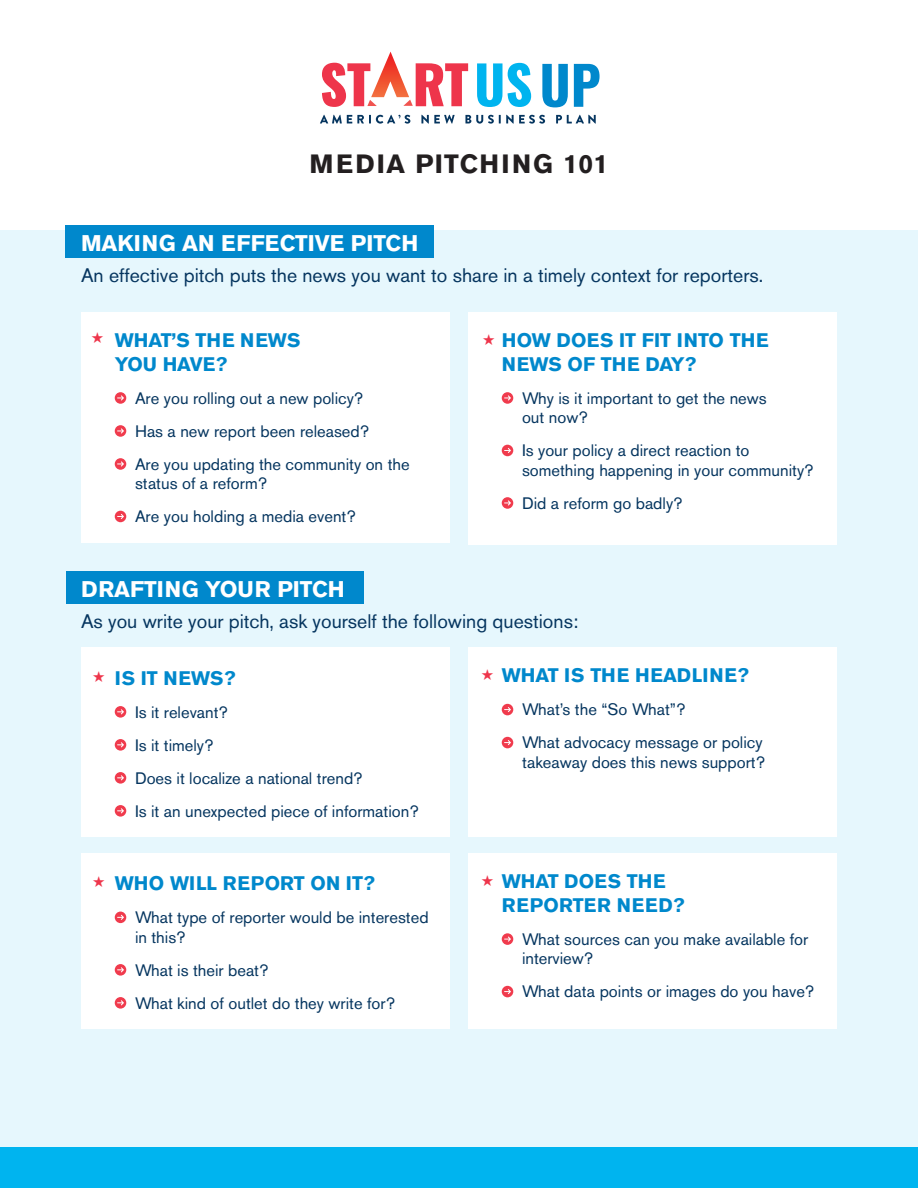
<style>
.page{position:relative;width:918px;height:1188px;background:#fff}
.page>*{position:absolute;margin:0;border:0;box-sizing:border-box;transform-origin:0 0}
.t1{font:26.25px "Akzidenz Grotesk Pro Bold UFC";letter-spacing:.05em;color:#231f20}
.t2{font:22.5px "Akzidenz Grotesk Pro Bold UFC";color:#fff}
.Subhead{font:19.5px "Akzidenz Grotesk Pro Regular UFC";color:#05355f}
.Subhead-2{font:19.5px/24px "Akzidenz Grotesk Pro Bold UFC";color:#08c}
.Subhead-3{font:19.5px/24px "Akzidenz Grotesk Pro Bold UFC";letter-spacing:.02em;color:#08c}
.Subhead-4{font:16.5px/19.5px "Akzidenz Grotesk Pro Regular UFC";color:#05355f}
</style>
<div class="page">
<div style="left:0;top:230px;width:918px;height:953px;background:#e6f7fd"></div>
<svg style="left:320px;top:115px;width:90px;height:9px"></svg>
<svg style="left:421px;top:115px;width:34px;height:9px"></svg>
<svg style="left:465px;top:115px;width:80px;height:9px"></svg>
<svg style="left:556px;top:115px;width:40px;height:9px"></svg>
<svg style="left:477px;top:63px;width:54px;height:44px"></svg>
<svg style="left:542px;top:64px;width:26px;height:43px"></svg>
<svg style="left:574px;top:64px;width:26px;height:43px"></svg>
<svg style="left:322px;top:52px;width:146px;height:55px"></svg>
<div style="left:0;top:1147px;width:918px;height:41px;background:#00b4ef"></div>
<div style="left:65px;top:225px;width:369px;height:32px;background:#08c"></div>
<div style="left:81px;top:312px;width:369px;height:230px;background:#fff"></div>
<svg style="left:115px;top:392px;width:11px;height:12px"></svg>
<svg style="left:115px;top:425px;width:11px;height:12px"></svg>
<svg style="left:115px;top:458px;width:11px;height:12px"></svg>
<svg style="left:115px;top:511px;width:11px;height:11px"></svg>
<div style="left:468px;top:312px;width:369px;height:233px;background:#fff"></div>
<svg style="left:502px;top:392px;width:11px;height:12px"></svg>
<svg style="left:502px;top:445px;width:11px;height:11px"></svg>
<svg style="left:502px;top:497px;width:11px;height:12px"></svg>
<div style="left:66px;top:571px;width:298px;height:33px;background:#08c"></div>
<div style="left:81px;top:647px;width:369px;height:190px;background:#fff"></div>
<svg style="left:115px;top:706px;width:11px;height:12px"></svg>
<svg style="left:115px;top:739px;width:11px;height:12px"></svg>
<svg style="left:115px;top:772px;width:11px;height:12px"></svg>
<svg style="left:115px;top:805px;width:11px;height:12px"></svg>
<div style="left:81px;top:853px;width:369px;height:176px;background:#fff"></div>
<svg style="left:115px;top:912px;width:11px;height:11px"></svg>
<svg style="left:115px;top:964px;width:11px;height:12px"></svg>
<svg style="left:115px;top:997px;width:11px;height:12px"></svg>
<div style="left:468px;top:647px;width:369px;height:190px;background:#fff"></div>
<svg style="left:502px;top:704px;width:11px;height:11px"></svg>
<svg style="left:502px;top:737px;width:11px;height:11px"></svg>
<div style="left:468px;top:853px;width:369px;height:176px;background:#fff"></div>
<svg style="left:502px;top:933px;width:11px;height:12px"></svg>
<svg style="left:502px;top:986px;width:11px;height:11px"></svg>
<p class="t1" style="left:310px;top:147px;width:300px">MEDIA PITCHING 101</p>
<p class="t2" style="left:81px;top:228px;width:339px">MAKING AN EFFECTIVE PITCH</p>
<p class="Subhead" style="left:81px;top:262px;width:684px">An effective pitch puts the news you want to share in a timely context for reporters.</p>
<p class="Subhead-2" style="left:115px;top:328px;width:187px">WHAT’S THE NEWS<br>YOU HAVE?</p>
<p class="Subhead-4" style="left:135px;top:388px;width:230px">Are you rolling out a new policy?</p>
<p class="Subhead-4" style="left:135px;top:421px;width:236px">Has a new report been released?</p>
<p class="Subhead-4" style="left:135px;top:454px;width:276px">Are you updating the community on the status of a reform?</p>
<p class="Subhead-4" style="left:135px;top:507px;width:222px">Are you holding a media event?</p>
<p class="Subhead-2" style="left:502px;top:328px;width:269px">HOW DOES IT FIT INTO THE<br>NEWS OF THE DAY?</p>
<p class="Subhead-4" style="left:522px;top:388px;width:246px">Why is it important to get the news out now?</p>
<p class="Subhead-4" style="left:522px;top:441px;width:293px">Is your policy a direct reaction to something happening in your community?</p>
<p class="Subhead-4" style="left:522px;top:493px;width:162px">Did a reform go badly?</p>
<p class="t2" style="left:81px;top:575px;width:265px">DRAFTING YOUR PITCH</p>
<p class="Subhead" style="left:81px;top:608px;width:499px">As you write your pitch, ask yourself the following questions:</p>
<p class="Subhead-2" style="left:115px;top:666px;width:122px">IS IT NEWS?</p>
<p class="Subhead-4" style="left:135px;top:702px;width:94px">Is it relevant?</p>
<p class="Subhead-4" style="left:135px;top:735px;width:80px">Is it timely?</p>
<p class="Subhead-4" style="left:135px;top:768px;width:229px">Does it localize a national trend?</p>
<p class="Subhead-4" style="left:135px;top:801px;width:285px">Is it an unexpected piece of information?</p>
<p class="Subhead-2" style="left:502px;top:663px;width:249px">WHAT IS THE HEADLINE?</p>
<p class="Subhead-4" style="left:522px;top:700px;width:165px">What’s the “So What”?</p>
<p class="Subhead-4" style="left:522px;top:733px;width:245px">What advocacy message or policy takeaway does this news support?</p>
<p class="Subhead-2" style="left:115px;top:871px;width:262px">WHO WILL REPORT ON IT?</p>
<p class="Subhead-4" style="left:135px;top:908px;width:295px">What type of reporter would be interested in this?</p>
<p class="Subhead-4" style="left:135px;top:960px;width:135px">What is their beat?</p>
<p class="Subhead-4" style="left:135px;top:993px;width:261px">What kind of outlet do they write for?</p>
<p class="Subhead-3" style="left:502px;top:869px;width:184px">WHAT DOES THE<br>REPORTER NEED?</p>
<p class="Subhead-4" style="left:522px;top:929px;width:288px">What sources can you make available for interview?</p>
<p class="Subhead-4" style="left:522px;top:982px;width:294px">What data points or images do you have?</p>
</div>
